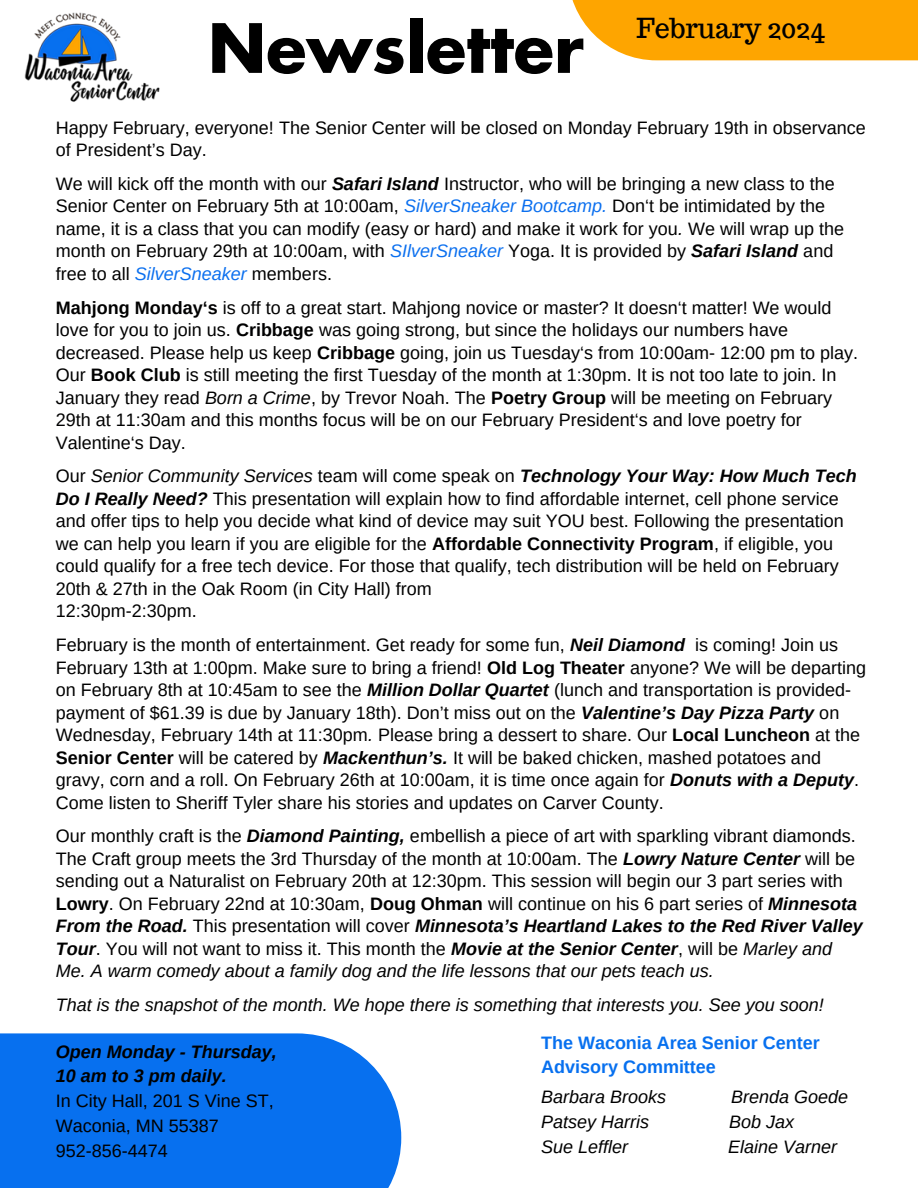
<style>
.page{position:relative;width:918px;height:1188px;background:#fff}
.page>*{position:absolute;margin:0;border:0;box-sizing:border-box;transform-origin:0 0}
.t1{font:700 66px "Futura LT Pro";color:#000}
.t2{font:27px "Trocchi";color:#000}
.t3{font:18px/22.5px "Arimo";color:#000}
.t4{font:18px/22.5px "Arimo";color:#000001}
.t5{font:italic 18px "Arimo";color:#000}
.t6{font:700 18px/24.8px "Arimo";color:#0770ef}
.t7{font:italic 700 18px "Arimo";color:#000}
.s1{color:#000}
.s2{font-weight:700;font-style:italic}
.s3{font-style:italic;color:#0c70ef}
.s4{font-style:italic}
.s5{font-weight:700}
.s6{color:#000001}
.s7{font-weight:700;font-style:italic;color:#000001}
</style>
<div class="page">
<div style="left:572px;top:0;width:346px;height:60px;background:#fea500"></div>
<div style="left:0;top:1033px;width:401px;height:155px;background:#0770ef"></div>
<img style="left:24px;top:12px;width:135px;height:90px">
<p class="t1" style="left:208px;top:18px;width:377px">Newsletter</p>
<p class="t2" style="left:636px;top:11px;width:190px">February 2024</p>
<p class="t3" style="left:56px;top:116px;width:812px">Happy February, everyone! The Senior Center will be closed on Monday February 19th in observance of President’s Day.</p>
<p class="t4" style="left:56px;top:172px;width:790px"><span class="s1">We will kick off the month with our</span> <span class="s2">Safari Island</span> Instructor, who will be bringing a new class to the Senior Center on February 5th at 10:00am, <span class="s3">SilverSneaker Bootcamp.</span> Don‘t be intimidated by the name, it is a class that you can modify (easy or hard) and make it work for you<span class="s4">.</span> We will wrap up the month on February 29th at 10:00am, with <span class="s3">SIlverSneaker</span> Yoga. It is provided by <span class="s2">Safari Island</span> and free to all <span class="s3">SilverSneaker</span> members.</p>
<p class="t4" style="left:56px;top:296px;width:804px"><span class="s5">Mahjong Monday‘s</span> is off to a great start. Mahjong novice or master? It doesn‘t matter! We would love for you to join us. <span class="s5">Cribbage</span> was going strong, but since the holidays our numbers have decreased. Please help us keep <span class="s5">Cribbage</span> going, join us Tuesday‘s from 10:00am- 12:00 pm to play.<br>Our <span class="s5">Book Club</span> is still meeting the first Tuesday of the month at 1:30pm. It is not too late to join. In January they read <span class="s4">Born a Crime</span>, by Trevor Noah. The <span class="s5">Poetry Group</span> will be meeting on February 29th at 11:30am and this months focus will be on our February President‘s and love poetry for Valentine‘s Day.</p>
<p class="t4" style="left:56px;top:465px;width:802px">Our <span class="s4">Senior Community Services</span> team will come speak on <span class="s2">Technology Your Way: How Much Tech Do I Really Need?</span> This presentation will explain how to find affordable internet, cell phone service and offer tips to help you decide what kind of device may suit YOU best. Following the presentation we can help you learn if you are eligible for the <span class="s5">Affordable Connectivity Program</span>, if eligible, you could qualify for a free tech device. For those that qualify, tech distribution will be held on February 20th &amp; 27th in the Oak Room (in City Hall) from</p>
<p class="t4" style="left:56px;top:600px;width:143px">12:30pm-2:30pm.</p>
<p class="t3" style="left:56px;top:634px;width:812px"><span class="s6">February is the month of entertainment. Get ready for some fun,</span> <span class="s7">Neil Diamond</span> <span class="s6">is coming! Join us February 13th at 1:00pm. Make sure to bring a friend!</span> <span class="s5">Old Log Theater</span> anyone? We will be departing on February 8th at 10:45am to see the <span class="s2">Million Dollar Quartet</span> (lunch and transportation is provided&shy;payment of $61.39 is due by January 18th). Don’t miss out on the <span class="s2">Valentine’s Day Pizza Party</span> on Wednesday, February 14th at 11:30pm<span class="s4">.</span> Please bring a dessert to share. Our <span class="s5">Local Luncheon</span> at the <span class="s5">Senior Center</span> will be catered by <span class="s2">Mackenthun’s.</span> It will be baked chicken, mashed potatoes and gravy, corn and a roll. On February 26th at 10:00am, it is time once again for <span class="s2">Donuts with a Deputy</span>.</p>
<p class="t3" style="left:56px;top:785px;width:802px;line-height:33.8px">Come listen to Sheriff Tyler share his stories and updates on Carver County.<br>Our monthly craft is the <span class="s2">Diamond Painting,</span> embellish a piece of art with sparkling vibrant diamonds.</p>
<p class="t3" style="left:56px;top:847px;width:808px">The Craft group meets the 3rd Thursday of the month at 10:00am. The <span class="s2">Lowry Nature Center</span> will be sending out a Naturalist on February 20th at 12:30pm. This session will begin our 3 part series with <span class="s5">Lowry</span>. On February 22nd at 10:30am, <span class="s5">Doug Ohman</span> will continue on his 6 part series of <span class="s2">Minnesota From the Road.</span> This presentation will cover <span class="s2">Minnesota’s Heartland Lakes to the Red River Valley Tour</span>. You will not want to miss it. This month the <span class="s2">Movie at the Senior Center</span>, will be <span class="s4">Marley and Me. A warm comedy about a family dog and the life lessons that our pets teach us.</span></p>
<p class="t5" style="left:56px;top:995px;width:769px">That is the snapshot of the month. We hope there is something that interests you. See you soon!</p>
<p class="t7" style="left:56px;top:1041px;width:222px">Open Monday - Thursday,</p>
<p class="t7" style="left:56px;top:1066px;width:172px">10 am to 3 pm daily.</p>
<p class="t3" style="left:56px;top:1090px;width:219px">In City Hall, 201 S Vine ST,</p>
<p class="t3" style="left:56px;top:1114px;width:164px">Waconia, MN 55387</p>
<p class="t3" style="left:56px;top:1139px;width:114px">952-856-4474</p>
<h1 class="t6" style="left:541px;top:1030px;width:280px">The Waconia Area Senior Center<br>Advisory Committee</h1>
<p class="t5" style="left:541px;top:1087px;width:126px">Barbara Brooks</p>
<p class="t5" style="left:731px;top:1087px;width:119px">Brenda Goede</p>
<p class="t5" style="left:541px;top:1112px;width:109px">Patsey Harris</p>
<p class="t5" style="left:729px;top:1112px;width:66px">Bob Jax</p>
<h2 class="t5" style="left:541px;top:1137px;width:88px">Sue Leffler</h2>
<h2 class="t5" style="left:728px;top:1137px;width:110px">Elaine Varner</h2>
</div>
